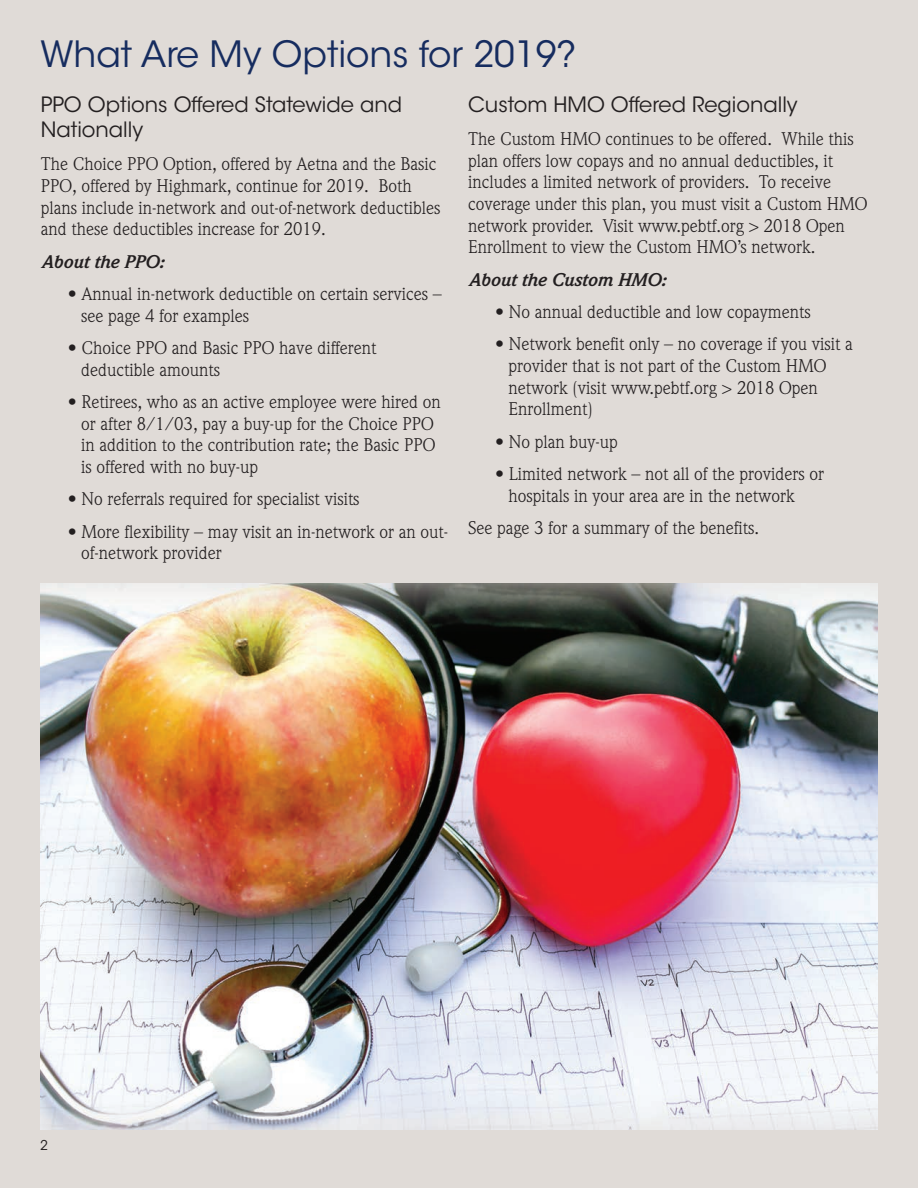
<style>
.page{position:relative;width:918px;height:1188px;background:#e0dbd7}
.page>*{position:absolute;margin:0;border:0;box-sizing:border-box;transform-origin:0 0}
.t1{font:36px "ITC Avant Garde Std";color:#162c5f}
.t2{font:21px/25.2px "ITC Avant Garde Std";color:#231f20}
.t3{font:18px/21.6px "Weidemann";color:#231f20}
.t4{font:italic 700 18px "Weidemann";color:#231f20}
.t5{font:13.5px "ITC Avant Garde Std";color:#231f20}
</style>
<div class="page">
<img style="left:41px;top:583px;width:837px;height:547px">
<h1 class="t1" style="left:40px;top:41px;width:537px">What Are My Options for 2019?</h1>
<p class="t2" style="left:41px;top:94px;width:363px">PPO Options Offered Statewide and<br>Nationally</p>
<p class="t3" style="left:41px;top:155px;width:401px">The Choice PPO Option, offered by Aetna and the Basic PPO, offered by Highmark, continue for 2019. Both plans include in-network and out-of-network deductibles and these deductibles increase for 2019.</p>
<p class="t4" style="left:41px;top:255px;width:125px">About the PPO:</p>
<p class="t3" style="left:81px;top:285px;width:362px;text-indent:-14px">• Annual in-network deductible on certain services – see page 4 for examples</p>
<p class="t3" style="left:81px;top:339px;width:297px;text-indent:-14px">• Choice PPO and Basic PPO have different deductible amounts</p>
<p class="t3" style="left:81px;top:393px;width:361px;text-indent:-14px">• Retirees, who as an active employee were hired on or after 8/1/03, pay a buy-up for the Choice PPO in addition to the contribution rate; the Basic PPO is offered with no buy-up</p>
<p class="t3" style="left:68px;top:490px;width:293px">• No referrals required for specialist visits</p>
<p class="t3" style="left:81px;top:522px;width:368px;text-indent:-14px">• More flexibility – may visit an in-network or an out&shy;of-network provider</p>
<p class="t2" style="left:468px;top:94px;width:331px">Custom HMO Offered Regionally</p>
<p class="t3" style="left:468px;top:130px;width:401px">The Custom HMO continues to be offered. While this plan offers low copays and no annual deductibles, it includes a limited network of providers. To receive coverage under this plan, you must visit a Custom HMO network provider. Visit www.pebtf.org &gt; 2018 Open Enrollment to view the Custom HMO’s network.</p>
<p class="t4" style="left:468px;top:273px;width:199px">About the Custom HMO:</p>
<p class="t3" style="left:495px;top:303px;width:317px">• No annual deductible and low copayments</p>
<p class="t3" style="left:509px;top:335px;width:346px;text-indent:-14px">• Network benefit only – no coverage if you visit a provider that is not part of the Custom HMO network (visit www.pebtf.org &gt; 2018 Open Enrollment)</p>
<p class="t3" style="left:495px;top:432px;width:124px">• No plan buy-up</p>
<p class="t3" style="left:509px;top:465px;width:317px;text-indent:-14px">• Limited network – not all of the providers or hospitals in your area are in the network</p>
<p class="t3" style="left:468px;top:519px;width:293px">See page 3 for a summary of the benefits.</p>
<p class="t5" style="left:40px;top:1140px;width:9px">2</p>
</div>
